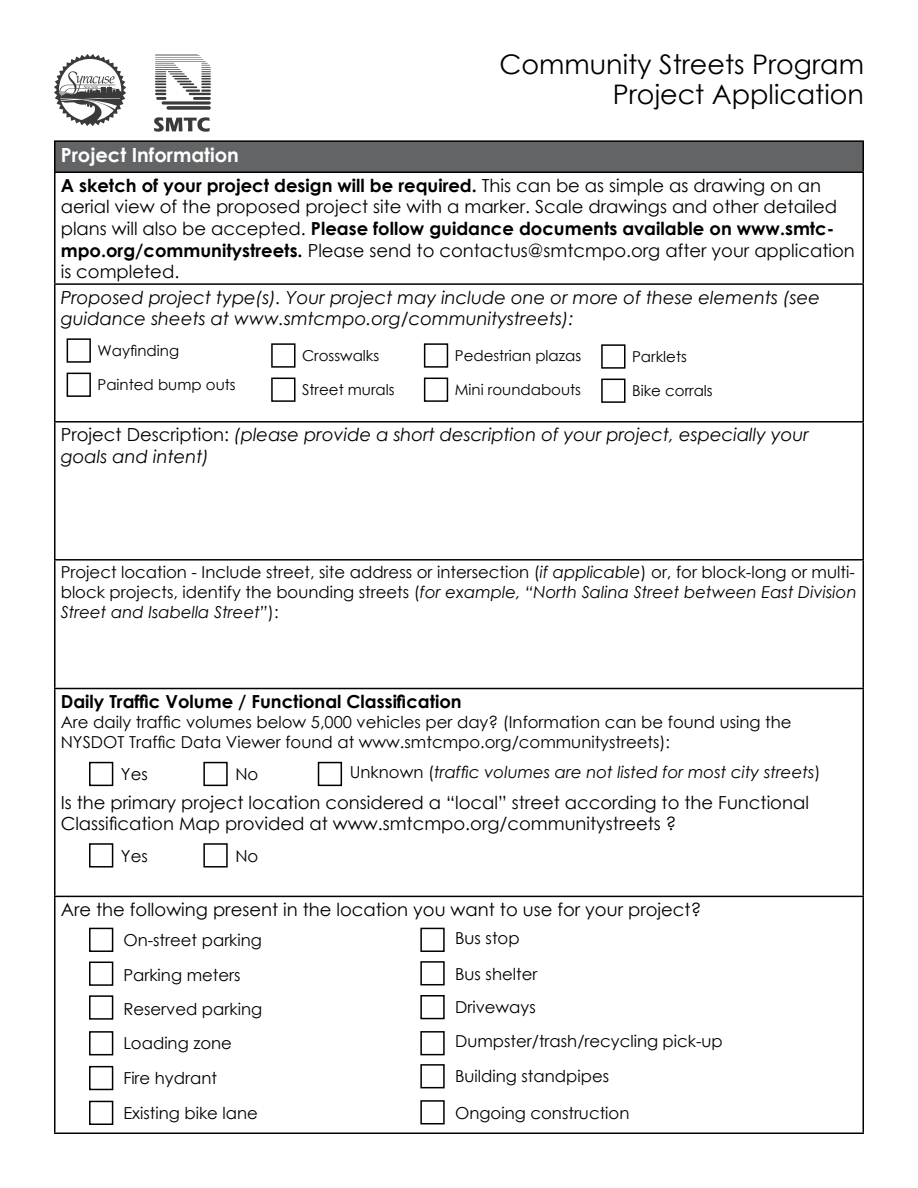
<style>
.page{position:relative;width:918px;height:1188px;background:#fff}
.page>*{position:absolute;margin:0;border:0;box-sizing:border-box;transform-origin:0 0}
.t1{font:27px/29.4px "Century Gothic";color:#000;text-align:right}
.t2{font:700 19.5px "Century Gothic";color:#fff}
.t3{font:18px/21.6px "Century Gothic";color:#000}
.t4{font:italic 18px/21.6px "Century Gothic";color:#000}
.t5{font:700 18px "Century Gothic";color:#000}
.t6{font:16.5px/34.5px "Century Gothic";color:#000}
.t7{font:italic 16.5px "Century Gothic";color:#000}
.t8{font:15px "Century Gothic";color:#000}
.s1{font-weight:700}
.s2{font-style:normal}
.s3{font-style:italic}
</style>
<div class="page">
<div style="left:55px;top:141px;width:808px;height:31px;background:#636466"></div>
<hr style="left:54px;top:140px;width:810px;height:2px;background:#000">
<hr style="left:54px;top:142px;width:2px;height:29px;background:#000">
<hr style="left:862px;top:142px;width:2px;height:29px;background:#000">
<hr style="left:54px;top:171px;width:810px;height:2px;background:#000">
<hr style="left:54px;top:173px;width:2px;height:110px;background:#000">
<hr style="left:862px;top:173px;width:2px;height:110px;background:#000">
<hr style="left:54px;top:283px;width:810px;height:2px;background:#000">
<hr style="left:54px;top:285px;width:2px;height:136px;background:#000">
<hr style="left:862px;top:285px;width:2px;height:136px;background:#000">
<hr style="left:54px;top:421px;width:810px;height:2px;background:#000">
<hr style="left:54px;top:423px;width:2px;height:136px;background:#000">
<hr style="left:862px;top:423px;width:2px;height:136px;background:#000">
<hr style="left:54px;top:559px;width:810px;height:2px;background:#000">
<hr style="left:54px;top:561px;width:2px;height:127px;background:#000">
<hr style="left:862px;top:561px;width:2px;height:127px;background:#000">
<hr style="left:54px;top:688px;width:810px;height:1px;background:#000">
<hr style="left:54px;top:689px;width:2px;height:207px;background:#000">
<hr style="left:862px;top:689px;width:2px;height:207px;background:#000">
<hr style="left:54px;top:896px;width:810px;height:1px;background:#000">
<hr style="left:54px;top:897px;width:2px;height:235px;background:#000">
<hr style="left:862px;top:897px;width:2px;height:235px;background:#000">
<hr style="left:54px;top:1132px;width:810px;height:2px;background:#000">
<div style="left:89px;top:928px;width:24px;height:24px;border:2px solid #000"></div>
<div style="left:318px;top:762px;width:24px;height:24px;border:2px solid #000"></div>
<div style="left:203px;top:762px;width:25px;height:24px;border:2px solid #000"></div>
<div style="left:89px;top:762px;width:24px;height:24px;border:2px solid #000"></div>
<div style="left:420px;top:928px;width:25px;height:24px;border:2px solid #000"></div>
<div style="left:420px;top:961px;width:25px;height:24px;border:2px solid #000"></div>
<div style="left:420px;top:995px;width:25px;height:24px;border:2px solid #000"></div>
<div style="left:420px;top:1031px;width:25px;height:24px;border:2px solid #000"></div>
<div style="left:420px;top:1064px;width:25px;height:24px;border:2px solid #000"></div>
<div style="left:420px;top:1100px;width:25px;height:24px;border:2px solid #000"></div>
<div style="left:89px;top:962px;width:24px;height:24px;border:2px solid #000"></div>
<div style="left:89px;top:995px;width:24px;height:25px;border:2px solid #000"></div>
<div style="left:89px;top:1031px;width:24px;height:24px;border:2px solid #000"></div>
<div style="left:89px;top:1066px;width:24px;height:24px;border:2px solid #000"></div>
<div style="left:89px;top:1101px;width:24px;height:24px;border:2px solid #000"></div>
<div style="left:67px;top:338px;width:24px;height:25px;border:2px solid #000"></div>
<svg style="left:54px;top:54px;width:72px;height:72px"></svg>
<svg style="left:154px;top:117px;width:56px;height:15px"></svg>
<svg style="left:155px;top:54px;width:56px;height:56px"></svg>
<div style="left:203px;top:843px;width:25px;height:25px;border:2px solid #000"></div>
<div style="left:89px;top:843px;width:24px;height:25px;border:2px solid #000"></div>
<div style="left:67px;top:373px;width:24px;height:24px;border:2px solid #000"></div>
<div style="left:271px;top:343px;width:25px;height:25px;border:2px solid #000"></div>
<div style="left:271px;top:378px;width:25px;height:24px;border:2px solid #000"></div>
<div style="left:424px;top:343px;width:24px;height:25px;border:2px solid #000"></div>
<div style="left:424px;top:378px;width:24px;height:24px;border:2px solid #000"></div>
<div style="left:601px;top:344px;width:25px;height:25px;border:2px solid #000"></div>
<div style="left:601px;top:379px;width:25px;height:24px;border:2px solid #000"></div>
<h1 class="t1" style="left:500px;top:49px;width:366px">Community Streets Program<br>Project Application</h1>
<p class="t2" style="left:61px;top:140px;width:180px">Project Information</p>
<p class="t3" style="left:61px;top:174px;width:796px"><span class="s1">A sketch of your project design will be required.</span> This can be as simple as drawing on an aerial view of the proposed project site with a marker. Scale drawings and other detailed plans will also be accepted. <span class="s1">Please follow guidance documents available on www.smtc&shy;mpo.org/communitystreets.</span> Please send to contactus@smtcmpo.org after your application is completed.</p>
<p class="t4" style="left:61px;top:286px;width:761px">Proposed project type(s). Your project may include one or more of these elements (see guidance sheets at www.smtcmpo.org/communitystreets):</p>
<p class="t8" style="left:98px;top:340px;width:83px">Wayfinding</p>
<p class="t8" style="left:98px;top:374px;width:140px">Painted bump outs</p>
<p class="t8" style="left:302px;top:345px;width:79px">Crosswalks</p>
<p class="t8" style="left:302px;top:379px;width:94px">Street murals</p>
<p class="t8" style="left:455px;top:345px;width:128px">Pedestrian plazas</p>
<p class="t8" style="left:455px;top:379px;width:128px">Mini roundabouts</p>
<p class="t8" style="left:632px;top:346px;width:56px">Parklets</p>
<p class="t8" style="left:632px;top:380px;width:82px">Bike corrals</p>
<p class="t4" style="left:61px;top:424px;width:750px"><span class="s2">Project Description:</span> (please provide a short description of your project, especially your goals and intent)</p>
<p class="t6" style="left:61px;top:562px;width:798px;line-height:19.8px;text-align:justify">Project location - Include street, site address or intersection (<span class="s3">if applicable</span>) or, for block-long or multi&shy;block projects, identify the bounding streets (<span class="s3">for example, “North Salina Street between East Division Street and Isabella Street”</span>):</p>
<p class="t5" style="left:61px;top:688px;width:403px">Daily Traffic Volume / Functional Classification</p>
<p class="t6" style="left:61px;top:712px;width:732px;line-height:19.8px">Are daily traffic volumes below 5,000 vehicles per day? (Information can be found using the<br>NYSDOT Traffic Data Viewer found at www.smtcmpo.org/communitystreets):</p>
<p class="t6" style="left:121px;top:757px;width:28px">Yes</p>
<p class="t6" style="left:235px;top:757px;width:25px">No</p>
<p class="t7" style="left:350px;top:760px;width:472px"><span class="s2">Unknown (</span>traffic volumes are not listed for most city streets<span class="s2">)</span></p>
<p class="t3" style="left:61px;top:791px;width:750px">Is the primary project location considered a “local” street according to the Functional<br>Classification Map provided at www.smtcmpo.org/communitystreets ?</p>
<p class="t6" style="left:121px;top:838px;width:28px">Yes</p>
<p class="t6" style="left:235px;top:838px;width:25px">No</p>
<p class="t3" style="left:61px;top:898px;width:642px">Are the following present in the location you want to use for your project?</p>
<p class="t6" style="left:123px;top:923px;width:140px">On-street parking<br>Parking meters<br>Reserved parking<br>Loading zone<br>Fire hydrant</p>
<p class="t6" style="left:455px;top:921px;width:269px">Bus stop<br>Bus shelter<br>Driveways<br>Dumpster/trash/recycling pick-up</p>
<p class="t6" style="left:123px;top:1095px;width:136px">Existing bike lane</p>
<p class="t6" style="left:455px;top:1095px;width:176px">Ongoing construction</p>
<p class="t6" style="left:455px;top:1059px;width:156px">Building standpipes</p>
</div>
